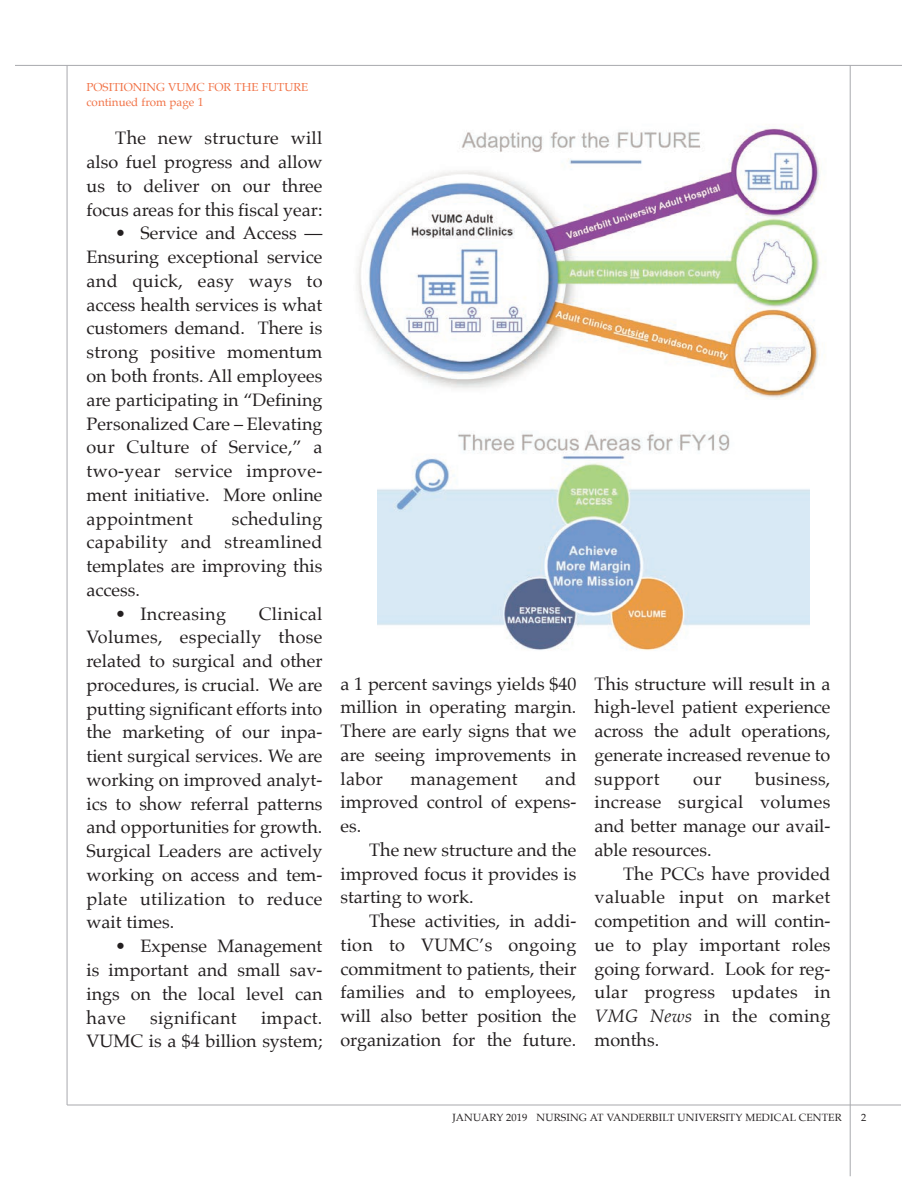
<style>
.page{position:relative;width:918px;height:1188px;background:#fff}
.page>*{position:absolute;margin:0;border:0;box-sizing:border-box;transform-origin:0 0}
.t1{font:18px/23.7px "Palatino";color:#231f20;text-align:justify}
.t2{font:18px "Palatino";letter-spacing:.02em;color:#231f20}
.t3{font:11.7px/15.3px "Palatino";color:#f17246}
.t4{font:10.5px "Palatino";letter-spacing:.01em;color:#231f20}
.s1{font-style:italic}
</style>
<div class="page">
<hr style="left:15px;top:65px;width:887px;height:1px;background:#a8a9ad">
<hr style="left:67px;top:65px;width:1px;height:1040px;background:#a8a9ad">
<hr style="left:67px;top:1105px;width:834px;height:1px;background:#a8a9ad">
<hr style="left:850px;top:65px;width:1px;height:1111px;background:#a8a9ad">
<img style="left:377px;top:432px;width:432px;height:219px">
<img style="left:357px;top:128px;width:464px;height:270px">
<p class="t3" style="left:87px;top:80px;width:223px">POSITIONING VUMC FOR THE FUTURE continued from page 1</p>
<p class="t1" style="left:87px;top:128px;width:238px;text-indent:29px">The new structure will also fuel progress and allow us to deliver on our three focus areas for this fiscal year:</p>
<p class="t1" style="left:87px;top:223px;width:238px;text-indent:29px">• Service and Access — Ensuring exceptional service and quick, easy ways to access health services is what customers demand. There is strong positive momentum on both fronts. All employees are participating in “Defining Personalized Care – Elevating our Culture of Service,” a two-year service improve&shy;ment initiative. More online appointment</p>
<p class="t1" style="left:87px;top:508px;width:238px;text-indent:145px">scheduling capability and streamlined templates are improving this access.</p>
<p class="t2" style="left:115px;top:605px;width:112px">• Increasing</p>
<p class="t1" style="left:87px;top:603px;width:238px;text-indent:172px">Clinical Volumes, especially those related to surgical and other procedures, is crucial. We are putting significant efforts into the marketing of our inpa&shy;tient surgical services. We are working on improved analyt&shy;ics to show referral patterns and opportunities for growth.<br>Surgical Leaders are actively working on access and tem&shy;plate utilization to reduce wait times.</p>
<p class="t1" style="left:87px;top:935px;width:238px;text-indent:29px">• Expense Management is important and small sav&shy;ings on the local level can have</p>
<p class="t2" style="left:150px;top:1009px;width:88px">significant</p>
<p class="t1" style="left:87px;top:1007px;width:238px;text-align:right">impact.<br>VUMC is a $4 billion system;</p>
<p class="t1" style="left:340px;top:673px;width:238px">a 1 percent savings yields $40 million in operating margin.<br>There are early signs that we are seeing improvements in labor</p>
<p class="t1" style="left:340px;top:768px;width:238px;text-indent:205px">and improved control of expens&shy;es.</p>
<p class="t1" style="left:340px;top:839px;width:238px;text-indent:29px">The new structure and the improved focus it provides is starting to work.</p>
<p class="t1" style="left:340px;top:910px;width:238px;text-indent:29px">These activities, in addi&shy;tion to VUMC’s ongoing commitment to patients, their families and to employees, will also better position the organization for the future.</p>
<p class="t2" style="left:411px;top:770px;width:109px">management</p>
<p class="t1" style="left:594px;top:673px;width:238px">This structure will result in a high-level patient experience across the adult operations, generate increased revenue to support</p>
<p class="t1" style="left:594px;top:768px;width:238px;text-indent:161px">business, increase surgical volumes and better manage our avail&shy;able resources.</p>
<p class="t1" style="left:594px;top:863px;width:238px;text-indent:29px">The PCCs have provided valuable input on market competition and will contin&shy;ue to play important roles going forward. Look for reg&shy;ular progress updates in <span class="s1">VMG News</span> in the coming months.</p>
<p class="t1" style="left:693px;top:768px;width:30px">our</p>
<p class="t4" style="left:452px;top:1112px;width:391px">JANUARY 2019 NURSING AT VANDERBILT UNIVERSITY MEDICAL CENTER</p>
<p class="t4" style="left:861px;top:1112px;width:7px">2</p>
</div>
